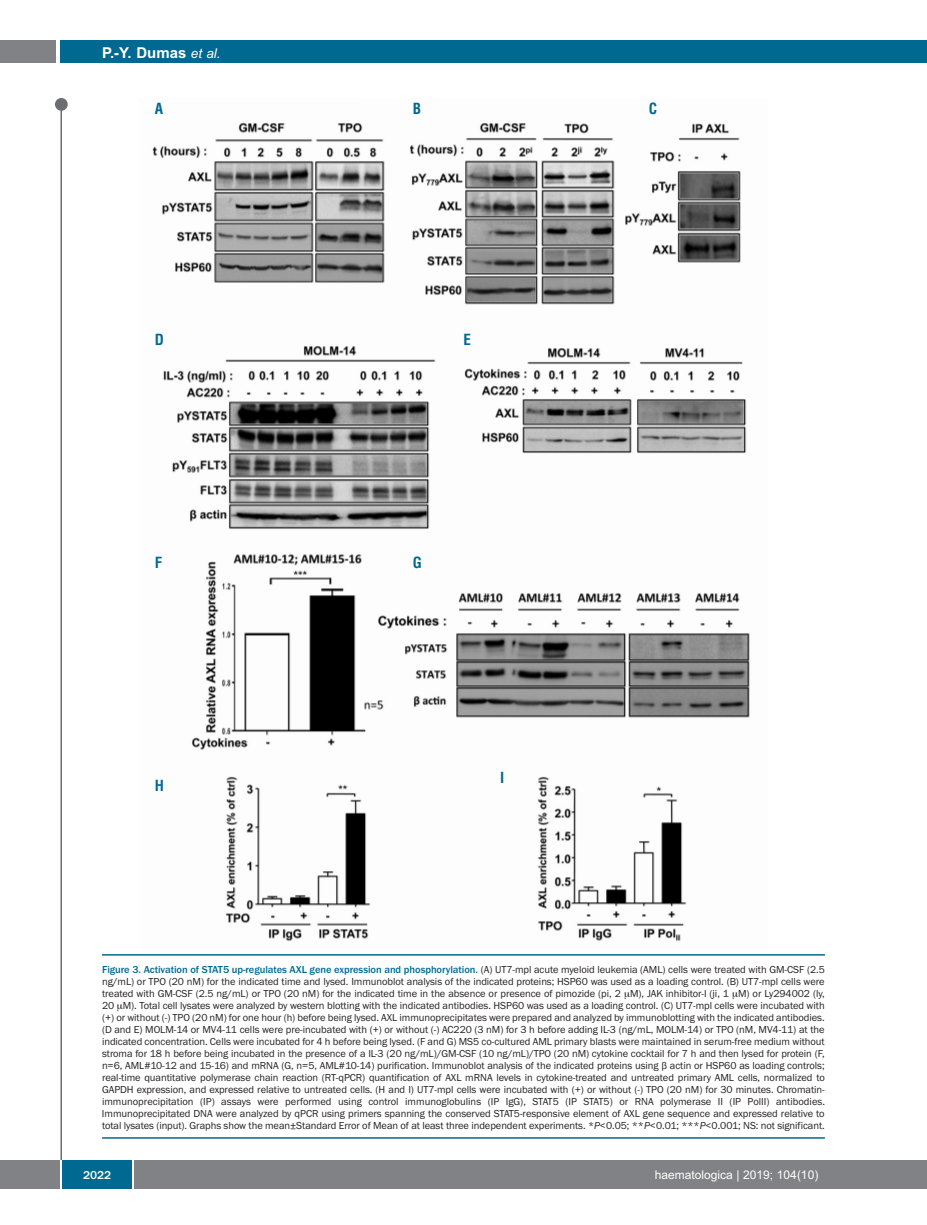
<style>
.page{position:relative;width:927px;height:1225px;background:#fff}
.page>*{position:absolute;margin:0;border:0;box-sizing:border-box;transform-origin:0 0}
.t1{font:700 15px "Arial";color:#fff}
.t2{font:700 condensed 15px "Helvetica";color:#006991}
.t3{font:12px "Arial";color:#fff}
.t4{font:500 12px "Franklin Gothic";color:#fff}
.t5{font:10.5px/12px "Franklin Gothic";letter-spacing:-.005em;color:#231f20;text-align:justify}
.s1{font-weight:400;font-style:italic;font-size:13.5px}
.s2{font-weight:500;color:#006991}
.s3{font-style:italic}
</style>
<div class="page">
<div style="left:911px;top:40px;width:16px;height:22px;background:#006991"></div>
<div style="left:910px;top:1160px;width:17px;height:28px;background:#808285"></div>
<div style="left:55px;top:98px;width:13px;height:13px;background:#6c6d70;border-radius:50%"></div>
<hr style="left:60px;top:101px;width:2px;height:1061px;background:#6c6d70">
<div style="left:60px;top:40px;width:852px;height:22px;background:#006991"></div>
<div style="left:0;top:40px;width:56px;height:22px;background:#808285"></div>
<div style="left:0;top:1160px;width:911px;height:28px;background:#808285"></div>
<div style="left:62px;top:1160px;width:71px;height:28px;background:#006991"></div>
<hr style="left:60px;top:1160px;width:2px;height:28px;background:#fff">
<svg style="left:133px;top:1160px;width:1px;height:28px"></svg>
<img style="left:152px;top:122px;width:598px;height:819px">
<hr style="left:102px;top:954px;width:723px;height:1px;background:#006991">
<hr style="left:102px;top:1137px;width:723px;height:1px;background:#006991">
<h1 class="t1" style="left:102px;top:44px;width:120px">P.-Y. Dumas <span class="s1">et al.</span></h1>
<h1 class="t2" style="left:155px;top:100px;width:10px">A</h1>
<h1 class="t2" style="left:649px;top:100px;width:10px">C</h1>
<h1 class="t2" style="left:413px;top:100px;width:10px">B</h1>
<h1 class="t2" style="left:155px;top:331px;width:11px">D</h1>
<h1 class="t2" style="left:463px;top:331px;width:9px">E</h1>
<h1 class="t2" style="left:155px;top:554px;width:9px">F</h1>
<h1 class="t2" style="left:413px;top:554px;width:11px">G</h1>
<h1 class="t2" style="left:155px;top:776px;width:11px">H</h1>
<h1 class="t2" style="left:500px;top:769px;width:6px">I</h1>
<p class="t5" style="left:102px;top:963px;width:724px"><span class="s2">Figure 3. Activation of STAT5 up-regulates AXL gene expression and phosphorylation.</span> (A) UT7-mpl acute myeloid leukemia (AML) cells were treated with GM-CSF (2.5 ng/mL) or TPO (20 nM) for the indicated time and lysed. Immunoblot analysis of the indicated proteins; HSP60 was used as a loading control. (B) UT7-mpl cells were treated with GM-CSF (2.5 ng/mL) or TPO (20 nM) for the indicated time in the absence or presence of pimozide (pi, 2 M), JAK inhibitor-I (ji, 1 M) or Ly294002 (ly, 20 M). Total cell lysates were analyzed by western blotting with the indicated antibodies. HSP60 was used as a loading control. (C) UT7-mpl cells were incubated with (+) or without (-) TPO (20 nM) for one hour (h) before being lysed. AXL immunoprecipitates were prepared and analyzed by immunoblotting with the indicated antibodies. (D and E) MOLM-14 or MV4-11 cells were pre-incubated with (+) or without (-) AC220 (3 nM) for 3 h before adding IL-3 (ng/mL, MOLM-14) or TPO (nM, MV4-11) at the indicated concentration. Cells were incubated for 4 h before being lysed. (F and G) MS5 co-cultured AML primary blasts were maintained in serum-free medium without stroma for 18 h before being incubated in the presence of a IL-3 (20 ng/mL)/GM-CSF (10 ng/mL)/TPO (20 nM) cytokine cocktail for 7 h and then lysed for protein (F, n=6, AML#10-12 and 15-16) and mRNA (G, n=5, AML#10-14) purification. Immunoblot analysis of the indicated proteins using β actin or HSP60 as loading controls; real-time quantitative polymerase chain reaction (RT-qPCR) quantification of AXL mRNA levels in cytokine-treated and untreated primary AML cells, normalized to GAPDH expression, and expressed relative to untreated cells. (H and I) UT7-mpl cells were incubated with (+) or without (-) TPO (20 nM) for 30 minutes. Chromatin&shy;immunoprecipitation (IP) assays were performed using control immunoglobulins (IP IgG), STAT5 (IP STAT5) or RNA polymerase II (IP PolII) antibodies.<br>Immunoprecipitated DNA were analyzed by qPCR using primers spanning the conserved STAT5-responsive element of AXL gene sequence and expressed relative to total lysates (input). Graphs show the mean±Standard Error of Mean of at least three independent experiments. *<span class="s3">P</span>&lt;0.05; **<span class="s3">P</span>&lt;0.01; ***<span class="s3">P</span>&lt;0.001; NS: not significant.</p>
<p class="t4" style="left:83px;top:1167px;width:30px">2022</p>
<p class="t3" style="left:655px;top:1167px;width:165px">haematologica | 2019; 104(10)</p>
</div>
